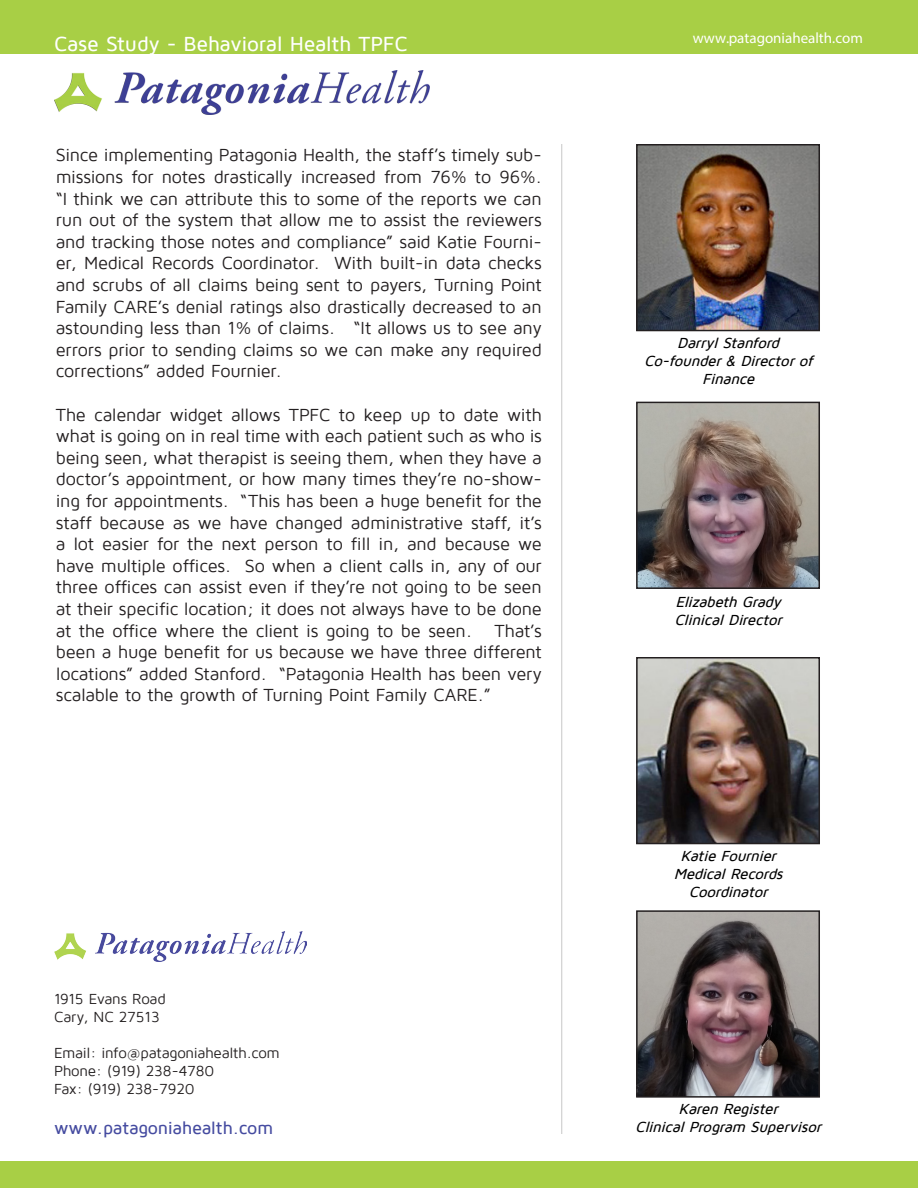
<style>
.page{position:relative;width:918px;height:1188px;background:#fff}
.page>*{position:absolute;margin:0;border:0;box-sizing:border-box;transform-origin:0 0}
.t1{font:500 21px "Maven Pro";letter-spacing:-.015em;color:#fff}
.t2{font:18px/21.6px "Maven Pro";letter-spacing:-.015em;color:#231f20;text-align:justify}
.t3{font:500 18px "Maven Pro";letter-spacing:-.015em;color:#454ba0}
.t4{font:italic 500 15px/18px "Maven Pro";color:#000;text-align:center}
.t5{font:15px "Maven Pro";letter-spacing:-.015em;color:#231f20}
.t6{font:15px "Myriad Pro";color:#fff}
</style>
<div class="page">
<img style="left:54px;top:70px;width:376px;height:44px">
<hr style="left:561px;top:144px;width:1px;height:990px;background:#ccc">
<div style="left:0;top:1161px;width:918px;height:27px;background:#a8cf45"></div>
<div style="left:0;top:0;width:918px;height:54px;background:#a8cf45"></div>
<img style="left:639px;top:147px;width:178px;height:181px">
<div style="left:636px;top:144px;width:184px;height:187px;border:2px solid #231f20"></div>
<img style="left:639px;top:405px;width:178px;height:181px">
<div style="left:636px;top:402px;width:184px;height:187px;border:2px solid #231f20"></div>
<img style="left:639px;top:660px;width:178px;height:181px">
<div style="left:636px;top:657px;width:184px;height:187px;border:2px solid #231f20"></div>
<img style="left:639px;top:913px;width:178px;height:182px">
<div style="left:636px;top:910px;width:184px;height:188px;border:2px solid #231f20"></div>
<img style="left:54px;top:932px;width:253px;height:30px">
<p class="t1" style="left:54px;top:33px;width:355px">Case Study - Behavioral Health TPFC</p>
<p class="t2" style="left:56px;top:145px;width:488px">Since implementing Patagonia Health, the staff’s timely sub&shy;missions for notes drastically increased from 76% to 96%. “I think we can attribute this to some of the reports we can run out of the system that allow me to assist the reviewers and tracking those notes and compliance” said Katie Fourni&shy;er, Medical Records Coordinator. With built-in data checks and scrubs of all claims being sent to payers, Turning Point Family CARE’s denial ratings also drastically decreased to an astounding less than 1% of claims. “It allows us to see any errors prior to sending claims so we can make any required corrections” added Fournier.</p>
<p class="t2" style="left:56px;top:404px;width:488px">The calendar widget allows TPFC to keep up to date with what is going on in real time with each patient such as who is being seen, what therapist is seeing them, when they have a doctor’s appointment, or how many times they’re no-show&shy;ing for appointments. “This has been a huge benefit for the staff because as we have changed administrative staff, it’s a lot easier for the next person to fill in, and because we have multiple offices. So when a client calls in, any of our three offices can assist even if they’re not going to be seen at their specific location; it does not always have to be done at the office where the client is going to be seen.</p>
<p class="t2" style="left:56px;top:620px;width:488px;text-indent:439px">That’s been a huge benefit for us because we have three different locations” added Stanford. “Patagonia Health has been very scalable to the growth of Turning Point Family CARE.”</p>
<p class="t5" style="left:54px;top:992px;width:113px">1915 Evans Road</p>
<p class="t5" style="left:54px;top:1010px;width:107px">Cary, NC 27513</p>
<p class="t5" style="left:54px;top:1046px;width:228px">Email: info@patagoniahealth.com</p>
<p class="t5" style="left:54px;top:1064px;width:162px">Phone: (919) 238-4780</p>
<p class="t5" style="left:54px;top:1082px;width:142px">Fax: (919) 238-7920</p>
<p class="t3" style="left:54px;top:1118px;width:221px">www.patagoniahealth.com</p>
<p class="t6" style="left:693px;top:29px;width:172px">www.patagoniahealth.com</p>
<p class="t4" style="left:677px;top:334px;width:108px">DarrylStanford</p>
<p class="t4" style="left:644px;top:352px;width:174px">Co-founder&amp; Directorof<br>Finance</p>
<p class="t4" style="left:675px;top:593px;width:111px">Elizabeth Grady</p>
<p class="t4" style="left:674px;top:611px;width:113px">ClinicalDirector</p>
<p class="t4" style="left:680px;top:847px;width:101px">Katie Fournier</p>
<p class="t4" style="left:674px;top:865px;width:115px">MedicalRecords</p>
<p class="t4" style="left:689px;top:883px;width:84px">Coordinator</p>
<p class="t4" style="left:679px;top:1100px;width:105px">Karen Register</p>
<p class="t4" style="left:635px;top:1118px;width:192px">ClinicalProgram Supervisor</p>
</div>
